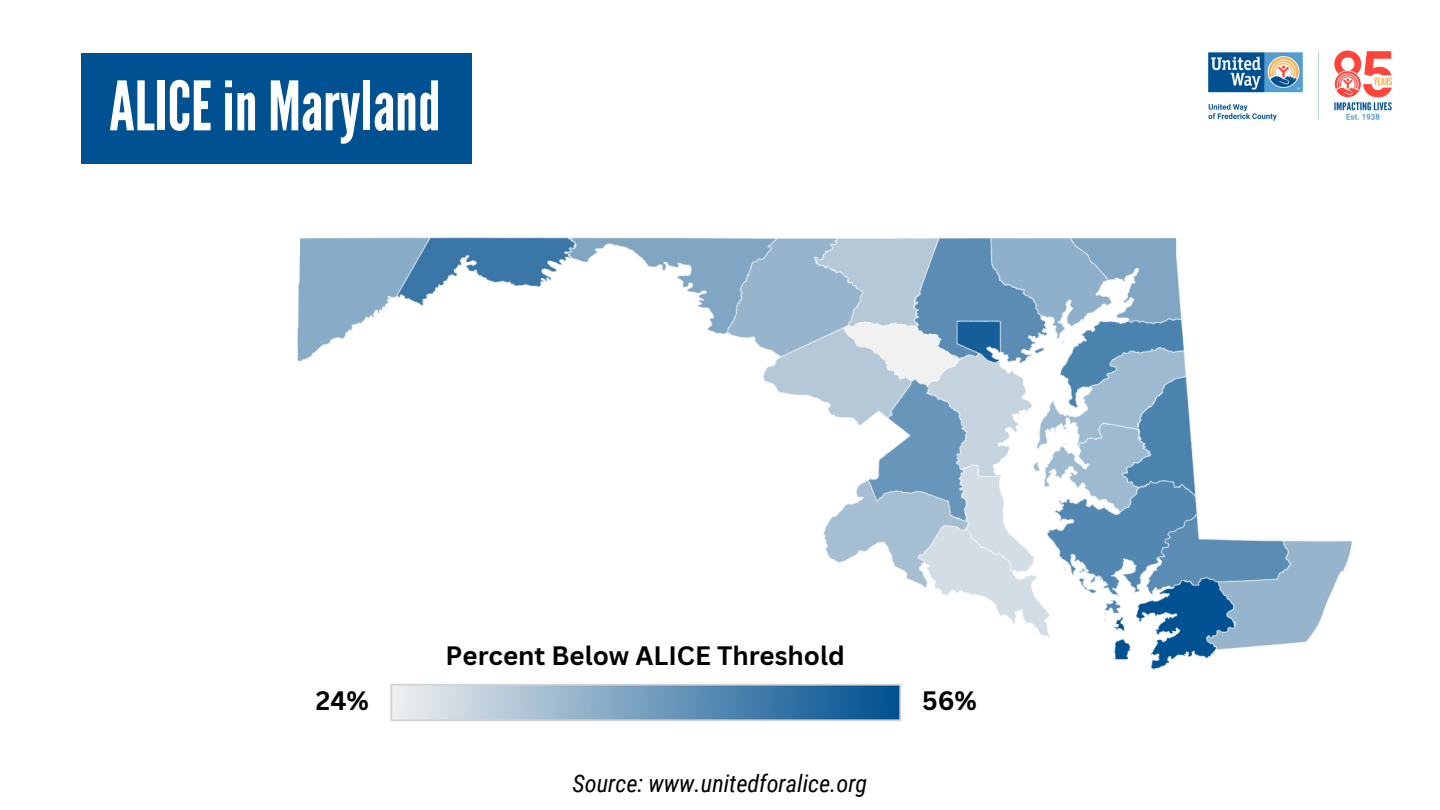
<style>
.page{position:relative;width:1440px;height:810px;background:#fff}
.page>*{position:absolute;margin:0;border:0;box-sizing:border-box;transform-origin:0 0}
.t1{font:68px "League Gothic";color:#fff}
.t2{font:700 25.9px "Canva Sans";color:#000}
.t3{font:italic 24.2px "Roboto Condensed";color:#000}
</style>
<div class="page">
<img style="left:297px;top:237px;width:1055px;height:433px">
<img style="left:390px;top:684px;width:511px;height:37px">
<div style="left:81px;top:53px;width:391px;height:110px;background:#005191"></div>
<img style="left:1208px;top:50px;width:185px;height:71px">
<p class="t1" style="left:109px;top:67px;width:333px">ALICE in Maryland</p>
<p class="t2" style="left:446px;top:638px;width:401px">Percent Below ALICE Threshold</p>
<p class="t2" style="left:316px;top:683px;width:54px">24%</p>
<p class="t2" style="left:922px;top:683px;width:56px">56%</p>
<p class="t3" style="left:573px;top:769px;width:296px">Source: www.unitedforalice.org</p>
</div>
